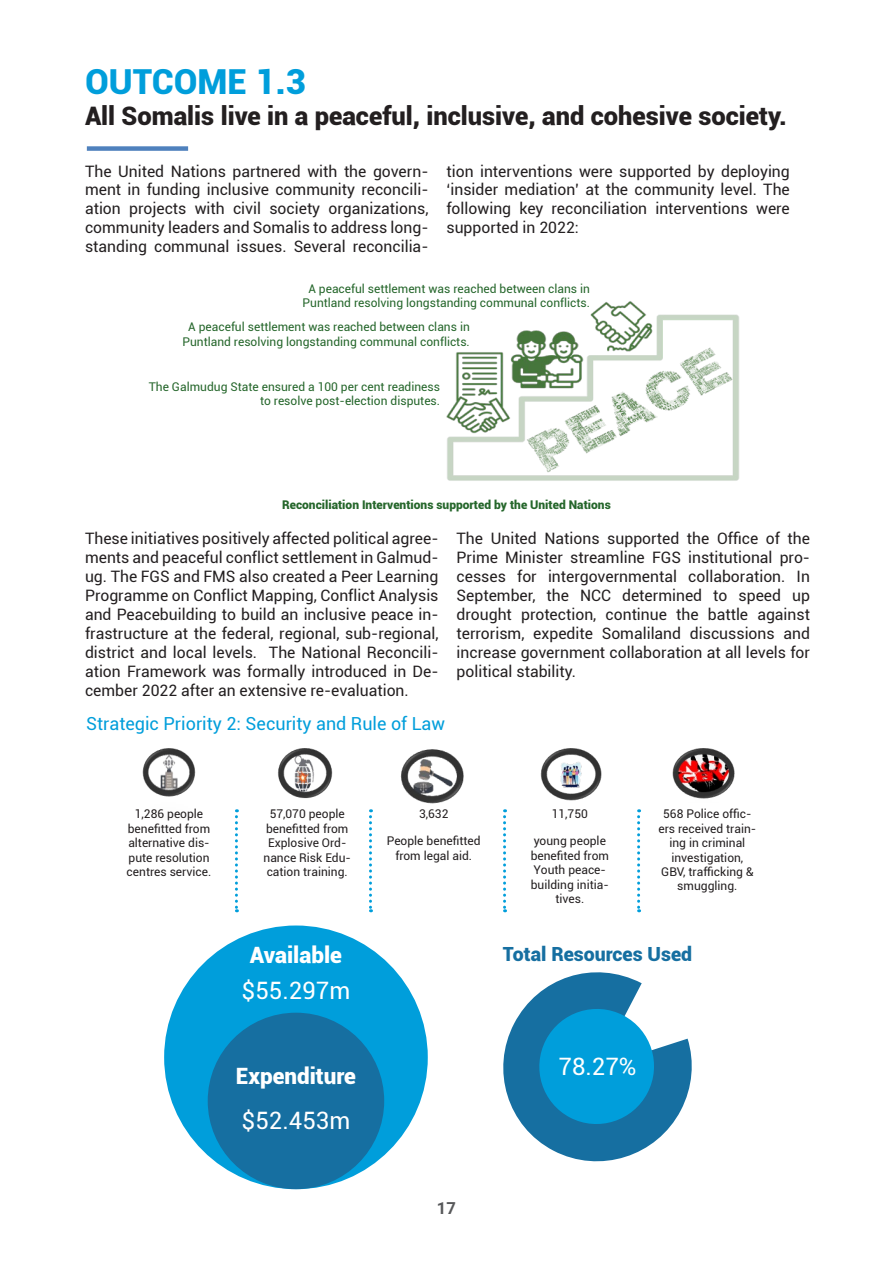
<style>
.page{position:relative;width:893px;height:1263px;background:#fff}
.page>*{position:absolute;margin:0;border:0;box-sizing:border-box;transform-origin:0 0}
.t1{font:900 34.5px "Roboto";color:#009edb}
.t2{font:900 25.5px "Roboto";color:#231f20}
.Body{font:24px "Roboto";color:#fff}
.Body-2{font:900 22.5px "Roboto";color:#fff}
.Body-3{font:900 19.5px "Roboto";color:#166fa1}
.sub_title{font:18px "Roboto";color:#009edb}
.t3{font:700 16.5px "Roboto";color:#57585a}
.Body-4{font:15.75px/18.9px "Roboto";color:#231f20;text-align:justify}
.Body-5{font:12px/14.4px "Roboto";color:#231f20;text-align:center}
.Body-6{font:12px/14.4px "Roboto";color:#25662b;text-align:center}
.Body-7{font:900 12px "Roboto";color:#25662b}
</style>
<div class="page">
<img style="left:446px;top:301px;width:293px;height:180px">
<svg style="left:235px;top:809px;width:3px;height:103px"></svg>
<svg style="left:369px;top:809px;width:3px;height:103px"></svg>
<svg style="left:503px;top:809px;width:3px;height:103px"></svg>
<svg style="left:637px;top:809px;width:3px;height:103px"></svg>
<img style="left:142px;top:748px;width:54px;height:49px">
<img style="left:278px;top:748px;width:55px;height:51px">
<img style="left:370px;top:749px;width:94px;height:62px">
<img style="left:540px;top:748px;width:62px;height:53px">
<img style="left:672px;top:748px;width:63px;height:51px">
<div style="left:164px;top:925px;width:264px;height:264px;background:#009edb;border-radius:50%"></div>
<div style="left:208px;top:1013px;width:176px;height:176px;background:#166fa1;border-radius:50%"></div>
<svg style="left:503px;top:972px;width:189px;height:190px"></svg>
<div style="left:87px;top:146px;width:101px;height:5px;background:#4f81bd"></div>
<p class="t1" style="left:85px;top:57px;width:222px">OUTCOME 1.3</p>
<p class="t2" style="left:85px;top:97px;width:703px">All Somalis live in a peaceful, inclusive, and cohesive society.</p>
<p class="Body-4" style="left:85px;top:161px;width:345px">The United Nations partnered with the govern&shy;ment in funding inclusive community reconcili&shy;ation projects with civil society organizations, community leaders and Somalis to address long&shy;standing communal issues. Several reconcilia-</p>
<p class="Body-4" style="left:446px;top:161px;width:345px">tion interventions were supported by deploying ‘insider mediation’ at the community level. The following key reconciliation interventions were supported in 2022:</p>
<p class="Body-6" style="left:303px;top:281px;width:289px">A peaceful settlement was reached between clans in<br>Puntland resolving longstanding communal conflicts.</p>
<p class="Body-6" style="left:182px;top:319px;width:289px">A peaceful settlement was reached between clans in<br>Puntland resolving longstanding communal conflicts.</p>
<p class="Body-6" style="left:149px;top:379px;width:293px;text-align:right">The Galmudug State ensured a 100 per cent readiness to resolve post-election disputes.</p>
<p class="Body-7" style="left:282px;top:496px;width:330px">Reconciliation Interventions supported by the United Nations</p>
<p class="Body-4" style="left:85px;top:529px;width:355px">These initiatives positively affected political agree&shy;ments and peaceful conflict settlement in Galmud&shy;ug. The FGS and FMS also created a Peer Learning Programme on Conflict Mapping, Conflict Analysis and Peacebuilding to build an inclusive peace in&shy;frastructure at the federal, regional, sub-regional, district and local levels. The National Reconcili&shy;ation Framework was formally introduced in De&shy;cember 2022 after an extensive re-evaluation.</p>
<p class="Body-4" style="left:457px;top:529px;width:355px">The United Nations supported the Office of the Prime Minister streamline FGS institutional pro&shy;cesses for intergovernmental collaboration. In September, the NCC determined to speed up drought protection, continue the battle against terrorism, expedite Somaliland discussions and increase government collaboration at all levels for political stability.</p>
<p class="sub_title" style="left:86px;top:711px;width:360px">Strategic Priority 2: Security and Rule of Law</p>
<p class="Body-5" style="left:127px;top:806px;width:86px">1,286 people benefitted from alternative dis&shy;pute resolution centres service.</p>
<p class="Body-5" style="left:264px;top:806px;width:89px">57,070 people benefitted from<br>Explosive Ord&shy;nance Risk Edu&shy;cation training.</p>
<p class="Body-5" style="left:419px;top:806px;width:31px">3,632</p>
<p class="Body-5" style="left:387px;top:833px;width:95px">People benefitted from legal aid.</p>
<p class="Body-5" style="left:552px;top:806px;width:38px">11,750</p>
<p class="Body-5" style="left:531px;top:833px;width:80px">young people benefited from<br>Youth peace&shy;building initia&shy;tives.</p>
<p class="Body-5" style="left:658px;top:806px;width:99px">568 Police offic&shy;ers received train&shy;ing in criminal investigation,<br>GBV, trafficking &amp; smuggling.</p>
<p class="Body-2" style="left:250px;top:939px;width:93px">Available</p>
<p class="Body-3" style="left:503px;top:940px;width:191px">Total Resources Used</p>
<p class="Body" style="left:241px;top:973px;width:110px">$55.297m</p>
<p class="Body-2" style="left:236px;top:1060px;width:122px">Expenditure</p>
<p class="Body" style="left:241px;top:1104px;width:110px">$52.453m</p>
<p class="t3" style="left:437px;top:1196px;width:21px">17</p>
<p class="Body" style="left:558px;top:1050px;width:80px">78.27%</p>
</div>
